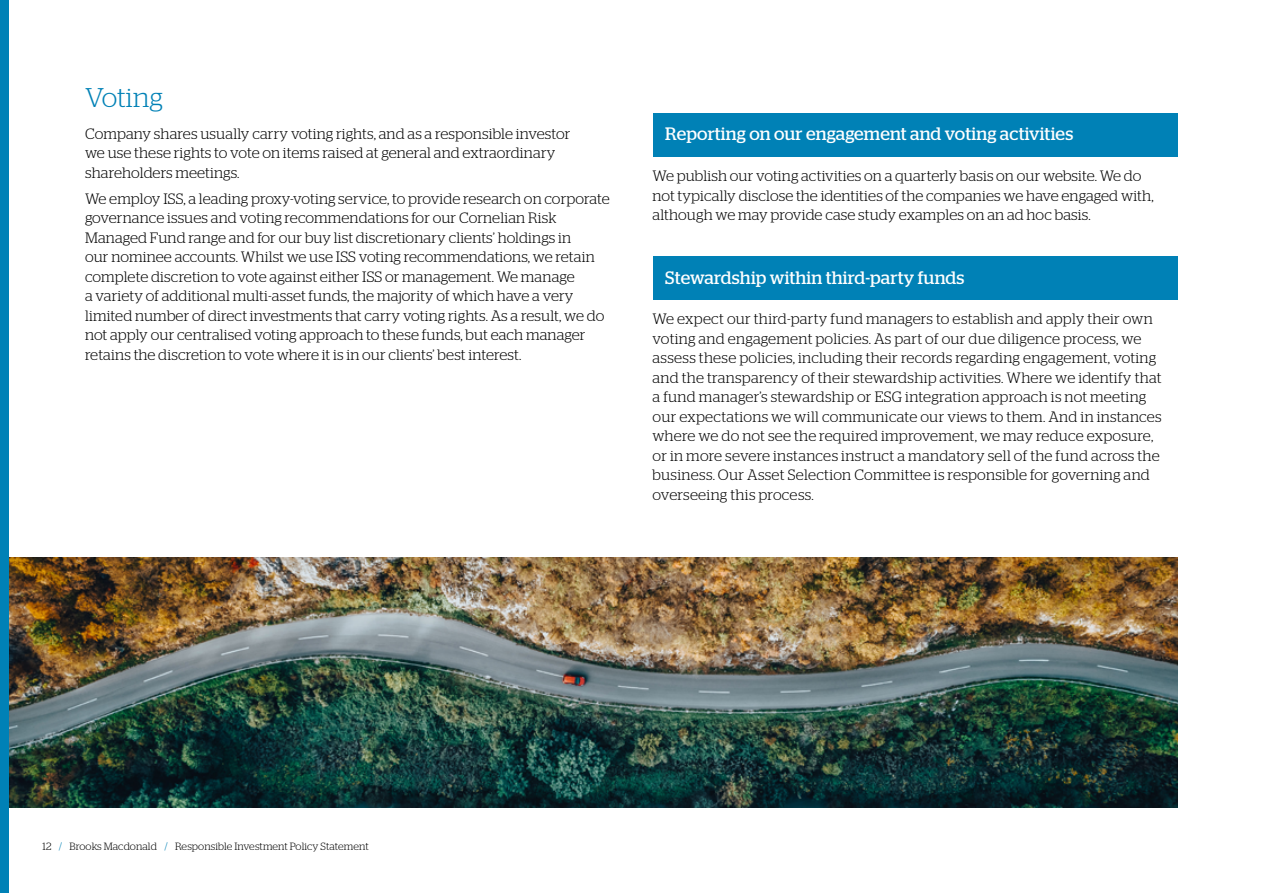
<style>
.page{position:relative;width:1263px;height:893px;background:#fff}
.page>*{position:absolute;margin:0;border:0;box-sizing:border-box;transform-origin:0 0}
.t1{font:300 27px "Stag";color:#0081b6}
.t2{font:18px "Stag";letter-spacing:.01em;color:#fff}
.t3{font:300 15px/19.5px "Stag";letter-spacing:.01em;color:#000}
.t4{font:300 10.5px "Stag";letter-spacing:.005em;color:#000}
.s1{color:#0081b6}
</style>
<div class="page">
<div style="left:652px;top:113px;width:525px;height:44px;background:#0081b6"></div>
<div style="left:652px;top:257px;width:525px;height:43px;background:#0081b6"></div>
<img style="left:9px;top:557px;width:1168px;height:251px">
<div style="left:0;top:0;width:9px;height:893px;background:#0081b6"></div>
<h1 class="t1" style="left:85px;top:82px;width:79px">Voting</h1>
<p class="t3" style="left:85px;top:124px;width:487px">Company shares usually carry voting rights, and as a responsible investor we use these rights to vote on items raised at general and extraordinary shareholders meetings.</p>
<p class="t3" style="left:85px;top:189px;width:526px">We employ ISS, a leading proxy-voting service, to provide research on corporate governance issues and voting recommendations for our Cornelian Risk Managed Fund range and for our buy list discretionary clients’ holdings in<br>our nominee accounts. Whilst we use ISS voting recommendations, we retain complete discretion to vote against either ISS or management. We manage<br>a variety of additional multi-asset funds, the majority of which have a very limited number of direct investments that carry voting rights. As a result, we do not apply our centralised voting approach to these funds, but each manager retains the discretion to vote where it is in our clients’ best interest.</p>
<p class="t2" style="left:665px;top:124px;width:409px">Reporting on our engagement and voting activities</p>
<p class="t3" style="left:652px;top:166px;width:503px">We publish our voting activities on a quarterly basis on our website. We do not typically disclose the identities of the companies we have engaged with, although we may provide case study examples on an ad hoc basis.</p>
<p class="t2" style="left:665px;top:267px;width:301px">Stewardship within third-party funds</p>
<p class="t3" style="left:652px;top:309px;width:511px">We expect our third-party fund managers to establish and apply their own voting and engagement policies. As part of our due diligence process, we assess these policies, including their records regarding engagement, voting and the transparency of their stewardship activities. Where we identify that a fund manager’s stewardship or ESG integration approach is not meeting our expectations we will communicate our views to them. And in instances where we do not see the required improvement, we may reduce exposure, or in more severe instances instruct a mandatory sell of the fund across the business. Our Asset Selection Committee is responsible for governing and overseeing this process.</p>
<p class="t4" style="left:43px;top:841px;width:328px">12 <span class="s1">/</span> Brooks Macdonald <span class="s1">/</span> Responsible Investment Policy Statement</p>
</div>
